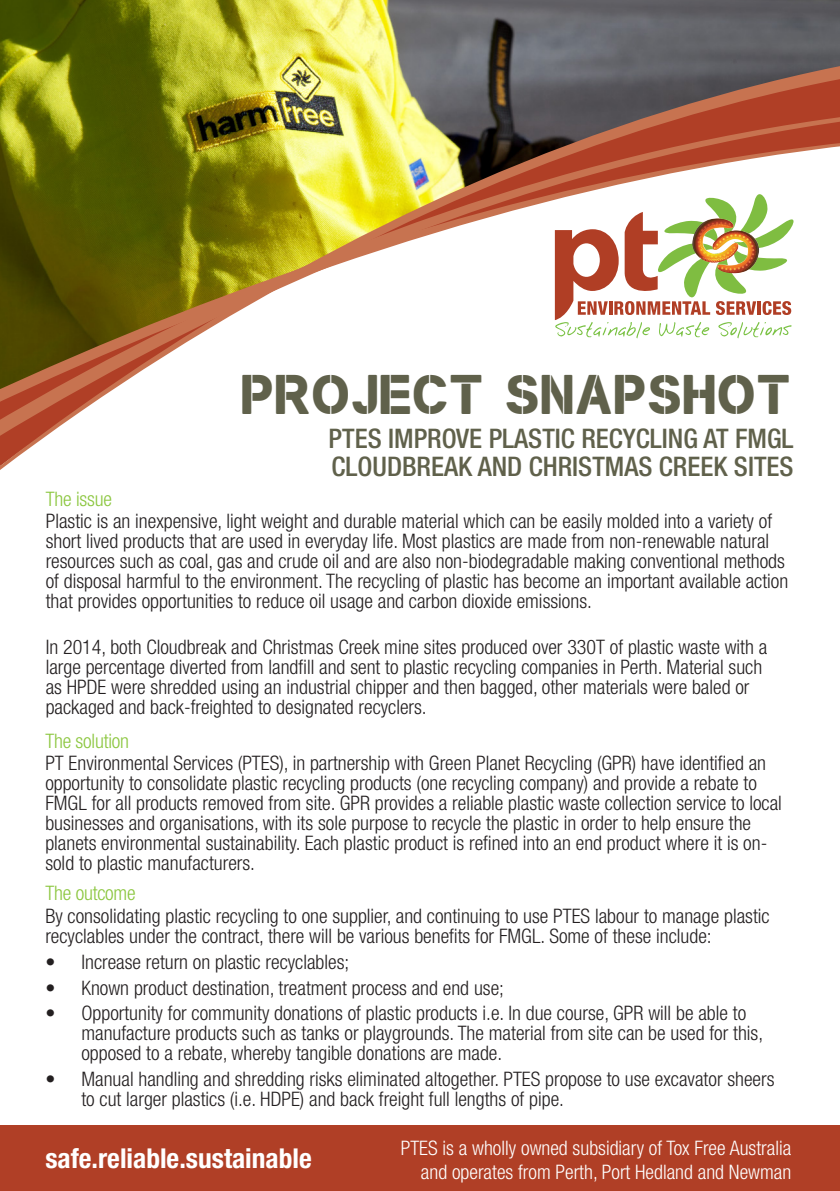
<style>
.page{position:relative;width:840px;height:1191px;background:#fff}
.page>*{position:absolute;margin:0;border:0;box-sizing:border-box;transform-origin:0 0}
.t1{font:36px "New Stenciltfb";color:#60614b}
.t2{font:700 condensed 27.4px "Helvetica Neue LT";color:#fff}
.t3{font:500 condensed 27px/28px "Helvetica Neue LT";color:#60614b}
.t4{font:300 condensed 20px/20px "Helvetica Neue LT";color:#231f20}
.t5{font:300 condensed 20px/24px "Helvetica Neue LT";color:#fff;text-align:right}
.t6{font:300 condensed 20px "Helvetica Neue LT";letter-spacing:-.01em;color:#8bc63e}
</style>
<div class="page">
<img style="left:0;top:0;width:839px;height:30px">
<div style="left:0;top:1125px;width:839px;height:66px;background:#b03f26"></div>
<svg style="left:0;top:30px;width:839px;height:440px"></svg>
<p class="t1" style="left:240px;top:375px;width:551px">PROJECT SNAPSHOT</p>
<p class="t3" style="left:328px;top:424px;width:466px">PTES IMPROVE PLASTIC RECYCLING AT FMGL<br>CLOUDBREAK AND CHRISTMAS CREEK SITES</p>
<p class="t6" style="left:46px;top:487px;width:68px">The issue</p>
<p class="t4" style="left:46px;top:511px;width:743px">Plastic is an inexpensive, light weight and durable material which can be easily molded into a variety of short lived products that are used in everyday life. Most plastics are made from non-renewable natural resources such as coal, gas and crude oil and are also non-biodegradable making conventional methods of disposal harmful to the environment. The recycling of plastic has become an important available action that provides opportunities to reduce oil usage and carbon dioxide emissions.</p>
<p class="t4" style="left:46px;top:637px;width:722px">In 2014, both Cloudbreak and Christmas Creek mine sites produced over 330T of plastic waste with a large percentage diverted from landfill and sent to plastic recycling companies in Perth. Material such as HPDE were shredded using an industrial chipper and then bagged, other materials were baled or packaged and back-freighted to designated recyclers.</p>
<p class="t6" style="left:45px;top:729px;width:85px">The solution</p>
<p class="t4" style="left:45px;top:753px;width:737px">PT Environmental Services (PTES), in partnership with Green Planet Recycling (GPR) have identified an opportunity to consolidate plastic recycling products (one recycling company) and provide a rebate to FMGL for all products removed from site. GPR provides a reliable plastic waste collection service to local businesses and organisations, with its sole purpose to recycle the plastic in order to help ensure the planets environmental sustainability. Each plastic product is refined into an end product where it is on&shy;sold to plastic manufacturers.</p>
<p class="t6" style="left:45px;top:881px;width:92px">The outcome</p>
<p class="t4" style="left:45px;top:906px;width:725px">By consolidating plastic recycling to one supplier, and continuing to use PTES labour to manage plastic recyclables under the contract, there will be various benefits for FMGL. Some of these include:</p>
<p class="t4" style="left:45px;top:951px;width:305px">• Increase return on plastic recyclables;</p>
<p class="t4" style="left:45px;top:977px;width:460px">• Known product destination, treatment process and end use;</p>
<p class="t4" style="left:81px;top:1003px;width:682px;text-indent:-36px">• Opportunity for community donations of plastic products i.e. In due course, GPR will be able to manufacture products such as tanks or playgrounds. The material from site can be used for this, opposed to a rebate, whereby tangible donations are made.</p>
<p class="t4" style="left:81px;top:1068px;width:694px;text-indent:-36px">• Manual handling and shredding risks eliminated altogether. PTES propose to use excavator sheers to cut larger plastics (i.e. HDPE) and back freight full lengths of pipe.</p>
<p class="t2" style="left:45px;top:1141px;width:268px">safe.reliable.sustainable</p>
<p class="t5" style="left:400px;top:1135px;width:391px">PTES is a wholly owned subsidiary of Tox Free Australia and operates from Perth, Port Hedland and Newman</p>
</div>
